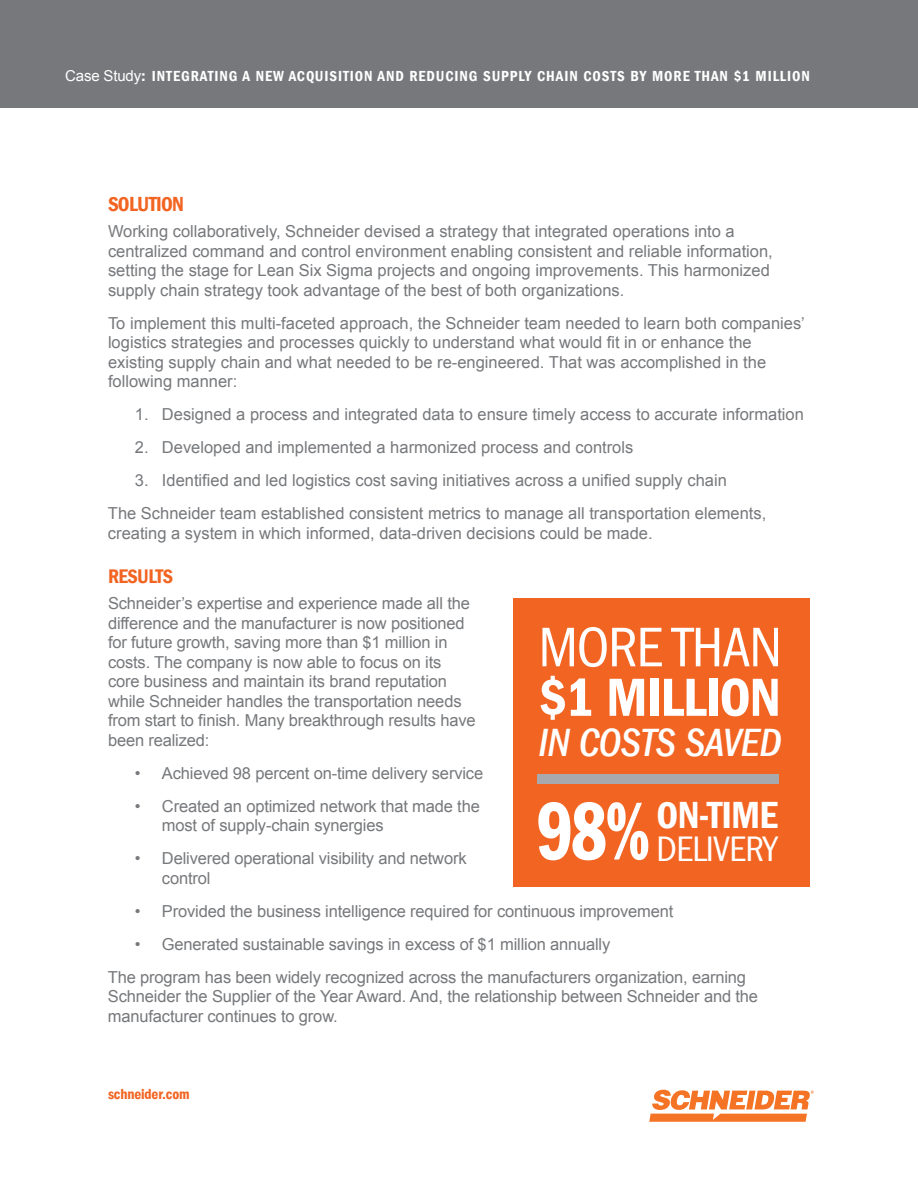
<style>
.page{position:relative;width:918px;height:1188px;background:#fff}
.page>*{position:absolute;margin:0;border:0;box-sizing:border-box;transform-origin:0 0}
.t1{font:85.05px "Franklin Gothic LT Com Dm Cm";color:#fff}
.t2{font:condensed 57.75px "Franklin Gothic LT Com";letter-spacing:-.02em;color:#fff}
.t3{font:55.5px "Franklin Gothic LT Com Dm Cn";letter-spacing:-.02em;color:#fff}
.t4{font:italic 500 condensed 40.5px "Franklin Gothic LT Com";letter-spacing:-.02em;color:#fff}
.t5{font:38.85px "Franklin Gothic LT Com Dm Cn";letter-spacing:-.02em;color:#fff}
.t6{font:condensed 36.45px "Franklin Gothic LT Com";letter-spacing:-.02em;color:#fff}
.t7{font:21px "Franklin Gothic LT Com Dm Cn";letter-spacing:-.035em;color:#f26422}
.t8{font:20.25px "Franklin Gothic LT Com Dm Cn";letter-spacing:-.03em;color:#f26422}
.t9{font:16.5px/19.5px "Arial";color:#76787b}
.t10{font:15px "Franklin Gothic LT Com Dm Cn";letter-spacing:.06em;color:#fff}
.t11{font:15px "Franklin Gothic LT Com Dm Cn";letter-spacing:-.01em;color:#f26422}
.s1{font-family:"Arial"}
.s2{font-family:"Franklin Gothic LT Com Dm"}
</style>
<div class="page">
<svg style="left:649px;top:1090px;width:165px;height:32px"></svg>
<div style="left:0;top:0;width:918px;height:108px;background:#76787b"></div>
<div style="left:513px;top:598px;width:297px;height:289px;background:#f26422"></div>
<div style="left:537px;top:774px;width:242px;height:10px;background:#a8a9ad"></div>
<p class="t10" style="left:65px;top:67px;width:746px"><span class="s1">Case Study</span><span class="s2">:</span> INTEGRATING A NEW ACQUISITION AND REDUCING SUPPLY CHAIN COSTS BY MORE THAN $1 MILLION</p>
<p class="t7" style="left:108px;top:192px;width:78px">SOLUTION</p>
<p class="t9" style="left:108px;top:222px;width:666px">Working collaboratively, Schneider devised a strategy that integrated operations into a centralized command and control environment enabling consistent and reliable information, setting the stage for Lean Six Sigma projects and ongoing improvements. This harmonized supply chain strategy took advantage of the best of both organizations.</p>
<p class="t9" style="left:108px;top:313px;width:698px">To implement this multi-faceted approach, the Schneider team needed to learn both companies’ logistics strategies and processes quickly to understand what would fit in or enhance the existing supply chain and what needed to be re-engineered. That was accomplished in the following manner:</p>
<p class="t9" style="left:135px;top:405px;width:670px">1. Designed a process and integrated data to ensure timely access to accurate information</p>
<p class="t9" style="left:135px;top:438px;width:500px">2. Developed and implemented a harmonized process and controls</p>
<p class="t9" style="left:108px;top:464px;width:660px;line-height:33px;text-indent:27px">3. Identified and led logistics cost saving initiatives across a unified supply chain<br>The Schneider team established consistent metrics to manage all transportation elements,</p>
<p class="t9" style="left:108px;top:523px;width:546px">creating a system in which informed, data-driven decisions could be made.</p>
<p class="t8" style="left:108px;top:565px;width:67px">RESULTS</p>
<p class="t9" style="left:108px;top:594px;width:369px">Schneider’s expertise and experience made all the difference and the manufacturer is now positioned for future growth, saving more than $1 million in costs. The company is now able to focus on its core business and maintain its brand reputation while Schneider handles the transportation needs from start to finish. Many breakthrough results have been realized:</p>
<p class="t9" style="left:135px;top:763px;width:350px">• Achieved 98 percent on-time delivery service</p>
<p class="t9" style="left:162px;top:796px;width:319px;text-indent:-27px">• Created an optimized network that made the most of supply-chain synergies</p>
<p class="t9" style="left:162px;top:849px;width:306px;text-indent:-27px">• Delivered operational visibility and network control</p>
<p class="t9" style="left:135px;top:901px;width:540px">• Provided the business intelligence required for continuous improvement</p>
<p class="t9" style="left:108px;top:928px;width:640px;line-height:33px;text-indent:27px">• Generated sustainable savings in excess of $1 million annually<br>The program has been widely recognized across the manufacturers organization, earning</p>
<p class="t9" style="left:108px;top:987px;width:652px">Schneider the Supplier of the Year Award. And, the relationship between Schneider and the manufacturer continues to grow.</p>
<h2 class="t2" style="left:539px;top:615px;width:245px">MORE THAN</h2>
<h3 class="t3" style="left:539px;top:666px;width:244px">$1 MILLION</h3>
<h3 class="t4" style="left:539px;top:720px;width:244px">IN COSTS SAVED</h3>
<h3 class="t5" style="left:657px;top:793px;width:123px">ON-TIME</h3>
<h1 class="t1" style="left:537px;top:785px;width:115px">98%</h1>
<h3 class="t6" style="left:657px;top:828px;width:122px">DELIVERY</h3>
<p class="t11" style="left:108px;top:1086px;width:83px">schneider.com</p>
</div>
